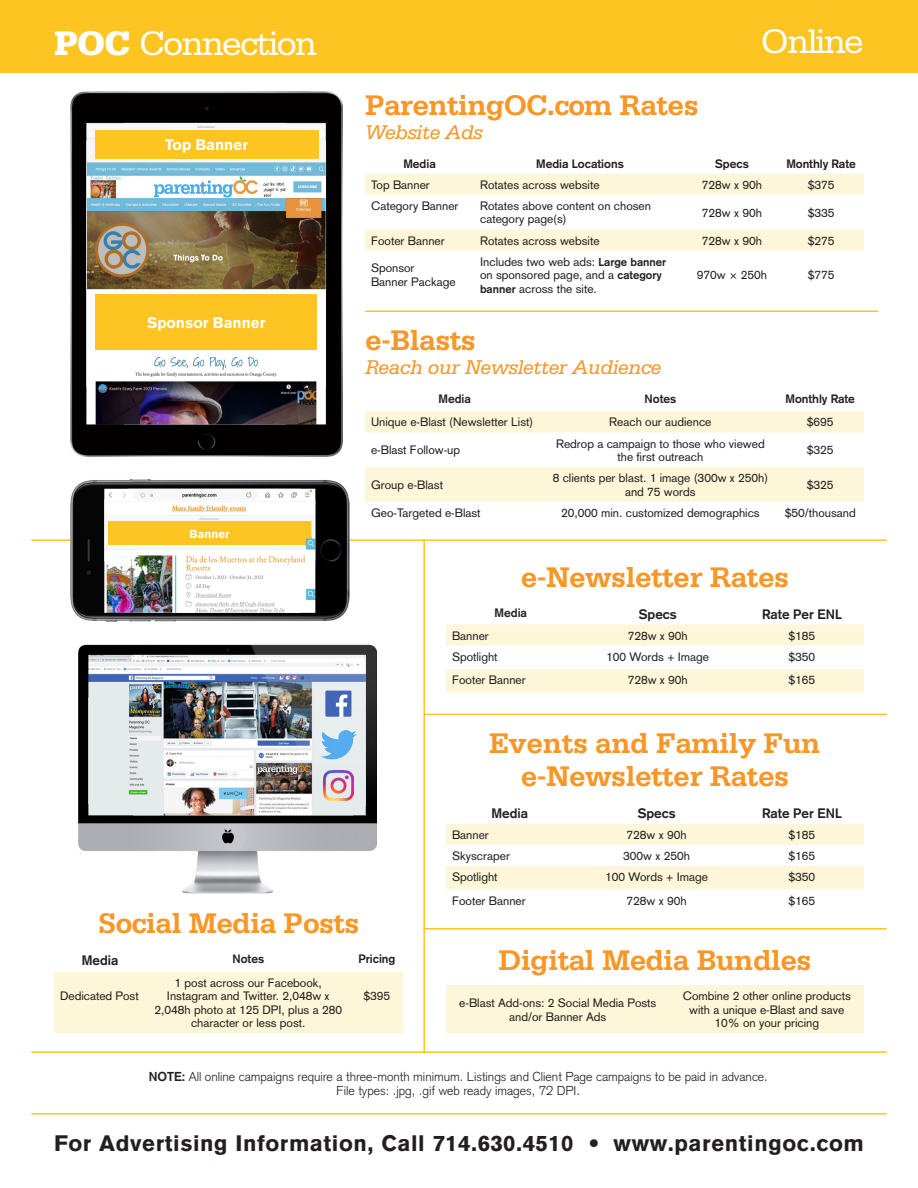
<style>
.page{position:relative;width:918px;height:1188px;background:#fff}
.page>*{position:absolute;margin:0;border:0;box-sizing:border-box;transform-origin:0 0}
.t1{font:36px "Serifa";letter-spacing:-.05em;color:#fff}
.t2{font:700 30px "Serifa";letter-spacing:-.02em;color:#f79727}
.t3{font:900 22.05px "Akzidenz Grotesk";letter-spacing:.025em;color:#231f20}
.t4{font:italic 21px "Serifa";letter-spacing:-.02em;color:#f79727}
.t5{font:900 15px "Akzidenz Grotesk";color:#fff}
.t6{font:700 13.5px "Akzidenz Grotesk";color:#231f20}
.t7{font:300 12.75px "Akzidenz Grotesk";color:#231f20}
.t8{font:12px/13.5px "Akzidenz Grotesk";color:#231f20}
.t9{font:700 12px "Akzidenz Grotesk";color:#231f20}
.t10{font:900 11.4px "Akzidenz Grotesk";color:#fff}
.s1{font-weight:900}
.s2{font-weight:700;font-size:11.4px}
.s3{font-weight:700}
</style>
<div class="page">
<hr style="left:31px;top:539px;width:856px;height:2px;background:#fec422">
<hr style="left:423px;top:928px;width:464px;height:2px;background:#fec422">
<hr style="left:31px;top:1051px;width:856px;height:2px;background:#fec422">
<hr style="left:31px;top:1113px;width:856px;height:1px;background:#fec422">
<hr style="left:423px;top:539px;width:2px;height:514px;background:#fec422">
<hr style="left:365px;top:311px;width:513px;height:1px;background:#fec422">
<div style="left:0;top:0;width:918px;height:72px;background:#fec422"></div>
<img style="left:71px;top:480px;width:279px;height:142px">
<img style="left:71px;top:92px;width:272px;height:365px">
<img style="left:79px;top:645px;width:297px;height:248px">
<svg style="left:325px;top:691px;width:26px;height:26px"></svg>
<img style="left:312px;top:718px;width:53px;height:54px">
<img style="left:323px;top:770px;width:31px;height:30px">
<svg style="left:365px;top:174px;width:499px;height:77px"></svg>
<svg style="left:365px;top:411px;width:499px;height:91px;fill:#fef6d8"></svg>
<div style="left:54px;top:972px;width:349px;height:61px;background:#fef6d8"></div>
<div style="left:446px;top:985px;width:418px;height:48px;background:#fef6d8"></div>
<svg style="left:446px;top:824px;width:418px;height:66px"></svg>
<svg style="left:446px;top:625px;width:418px;height:68px"></svg>
<hr style="left:425px;top:714px;width:462px;height:1px;background:#fec422">
<p class="t1" style="left:54px;top:23px;width:264px"><span class="s1">POC</span> Connection</p>
<p class="t5" style="left:165px;top:136px;width:85px">Top Banner</p>
<p class="t5" style="left:147px;top:314px;width:120px">Sponsor Banner</p>
<p class="t10" style="left:190px;top:527px;width:41px">Banner</p>
<p class="t1" style="left:761px;top:22px;width:105px">Online</p>
<p class="t2" style="left:365px;top:87px;width:335px">ParentingOC.com Rates</p>
<p class="t4" style="left:365px;top:120px;width:119px">Website Ads</p>
<p class="t9" style="left:403px;top:156px;width:34px">Media</p>
<p class="t9" style="left:536px;top:156px;width:89px">Media Locations</p>
<p class="t9" style="left:715px;top:156px;width:35px">Specs</p>
<p class="t9" style="left:786px;top:156px;width:71px">Monthly Rate</p>
<p class="t8" style="left:371px;top:178px;width:60px">Top Banner</p>
<p class="t8" style="left:480px;top:178px;width:121px">Rotates across website</p>
<p class="t8" style="left:702px;top:178px;width:62px">728w x 90h</p>
<p class="t8" style="left:808px;top:178px;width:28px">$375</p>
<p class="t8" style="left:371px;top:199px;width:89px">Category Banner</p>
<p class="t8" style="left:480px;top:199px;width:172px">Rotates above content on chosen category page(s)</p>
<p class="t8" style="left:702px;top:206px;width:62px">728w x 90h</p>
<p class="t8" style="left:808px;top:206px;width:28px">$335</p>
<p class="t8" style="left:371px;top:234px;width:75px">Footer Banner</p>
<p class="t8" style="left:480px;top:234px;width:121px">Rotates across website</p>
<p class="t8" style="left:702px;top:234px;width:62px">728w x 90h</p>
<p class="t8" style="left:808px;top:234px;width:28px">$275</p>
<p class="t8" style="left:371px;top:262px;width:45px">Sponsor</p>
<p class="t8" style="left:371px;top:275px;width:86px">Banner Package</p>
<p class="t8" style="left:480px;top:255px;width:188px">Includes two web ads: <span class="s2">Large banner </span>on sponsored page, and a <span class="s2">category banner</span> across the site.</p>
<p class="t8" style="left:697px;top:268px;width:72px">970w × 250h</p>
<p class="t8" style="left:808px;top:268px;width:28px">$775</p>
<p class="t2" style="left:365px;top:323px;width:112px">e-Blasts</p>
<p class="t4" style="left:365px;top:356px;width:298px">Reach our Newsletter Audience</p>
<p class="t9" style="left:438px;top:392px;width:34px">Media</p>
<p class="t9" style="left:645px;top:392px;width:33px">Notes</p>
<p class="t9" style="left:786px;top:392px;width:71px">Monthly Rate</p>
<p class="t8" style="left:371px;top:416px;width:164px">Unique e-Blast (Newsletter List)</p>
<p class="t8" style="left:609px;top:416px;width:104px">Reach our audience</p>
<p class="t8" style="left:807px;top:416px;width:28px">$695</p>
<p class="t8" style="left:371px;top:443px;width:91px">e-Blast Follow-up</p>
<p class="t8" style="left:556px;top:437px;width:210px">Redrop a campaign to those who viewed</p>
<p class="t8" style="left:618px;top:450px;width:87px">the first outreach</p>
<p class="t8" style="left:807px;top:443px;width:28px">$325</p>
<p class="t8" style="left:371px;top:478px;width:73px">Group e-Blast</p>
<p class="t8" style="left:553px;top:471px;width:217px">8 clients per blast. 1 image (300w x 250h)</p>
<p class="t8" style="left:625px;top:485px;width:72px">and 75 words</p>
<p class="t8" style="left:807px;top:478px;width:28px">$325</p>
<p class="t8" style="left:371px;top:506px;width:111px">Geo-Targeted e-Blast</p>
<p class="t8" style="left:561px;top:506px;width:200px">20,000 min. customized demographics</p>
<p class="t8" style="left:785px;top:506px;width:72px">$50/thousand</p>
<p class="t2" style="left:521px;top:560px;width:270px">e-Newsletter Rates</p>
<p class="t9" style="left:495px;top:606px;width:34px">Media</p>
<p class="t6" style="left:639px;top:606px;width:39px">Specs</p>
<p class="t6" style="left:762px;top:606px;width:81px">Rate Per ENL</p>
<p class="t8" style="left:452px;top:629px;width:38px">Banner</p>
<p class="t8" style="left:628px;top:629px;width:62px">728w x 90h</p>
<p class="t8" style="left:789px;top:629px;width:28px">$185</p>
<p class="t8" style="left:452px;top:650px;width:47px">Spotlight</p>
<p class="t8" style="left:606px;top:650px;width:104px">100 Words + Image</p>
<p class="t8" style="left:789px;top:650px;width:28px">$350</p>
<p class="t8" style="left:452px;top:673px;width:75px">Footer Banner</p>
<p class="t8" style="left:628px;top:673px;width:62px">728w x 90h</p>
<p class="t8" style="left:789px;top:673px;width:28px">$165</p>
<p class="t2" style="left:489px;top:726px;width:333px">Events and Family Fun</p>
<p class="t2" style="left:521px;top:759px;width:270px">e-Newsletter Rates</p>
<p class="t6" style="left:492px;top:805px;width:38px">Media</p>
<p class="t6" style="left:638px;top:805px;width:39px">Specs</p>
<p class="t6" style="left:762px;top:805px;width:81px">Rate Per ENL</p>
<p class="t8" style="left:452px;top:828px;width:38px">Banner</p>
<p class="t8" style="left:627px;top:828px;width:62px">728w x 90h</p>
<p class="t8" style="left:789px;top:828px;width:28px">$185</p>
<p class="t8" style="left:452px;top:849px;width:59px">Skyscraper</p>
<p class="t8" style="left:623px;top:849px;width:68px">300w x 250h</p>
<p class="t8" style="left:789px;top:849px;width:28px">$165</p>
<p class="t8" style="left:452px;top:870px;width:47px">Spotlight</p>
<p class="t8" style="left:605px;top:870px;width:104px">100 Words + Image</p>
<p class="t8" style="left:789px;top:870px;width:28px">$350</p>
<p class="t8" style="left:452px;top:894px;width:75px">Footer Banner</p>
<p class="t8" style="left:627px;top:894px;width:62px">728w x 90h</p>
<p class="t8" style="left:789px;top:894px;width:28px">$165</p>
<p class="t2" style="left:98px;top:906px;width:263px">Social Media Posts</p>
<p class="t6" style="left:82px;top:952px;width:38px">Media</p>
<p class="t9" style="left:232px;top:952px;width:33px">Notes</p>
<p class="t9" style="left:359px;top:952px;width:38px">Pricing</p>
<p class="t8" style="left:60px;top:989px;width:80px">Dedicated Post</p>
<p class="t8" style="left:154px;top:976px;width:189px;text-align:center">1 post across our Facebook,<br>Instagram and Twitter. 2,048w x<br>2,048h photo at 125 DPI, plus a 280 character or less post.</p>
<p class="t8" style="left:364px;top:989px;width:28px">$395</p>
<p class="t2" style="left:499px;top:942px;width:315px">Digital Media Bundles</p>
<p class="t8" style="left:459px;top:996px;width:199px">e-Blast Add-ons: 2 Social Media Posts</p>
<p class="t8" style="left:509px;top:1010px;width:99px">and/or Banner Ads</p>
<p class="t8" style="left:683px;top:989px;width:170px;text-align:center">Combine 2 other online products with a unique e-Blast and save<br>10% on your pricing</p>
<p class="t7" style="left:149px;top:1069px;width:621px"><span class="s3">NOTE:</span> All online campaigns require a three-month minimum. Listings and Client Page campaigns to be paid in advance.</p>
<p class="t7" style="left:337px;top:1083px;width:245px">File types: .jpg, .gif web ready images, 72 DPI.</p>
<p class="t3" style="left:54px;top:1130px;width:812px">For Advertising Information, Call 714.630.4510 • www.parentingoc.com</p>
</div>
